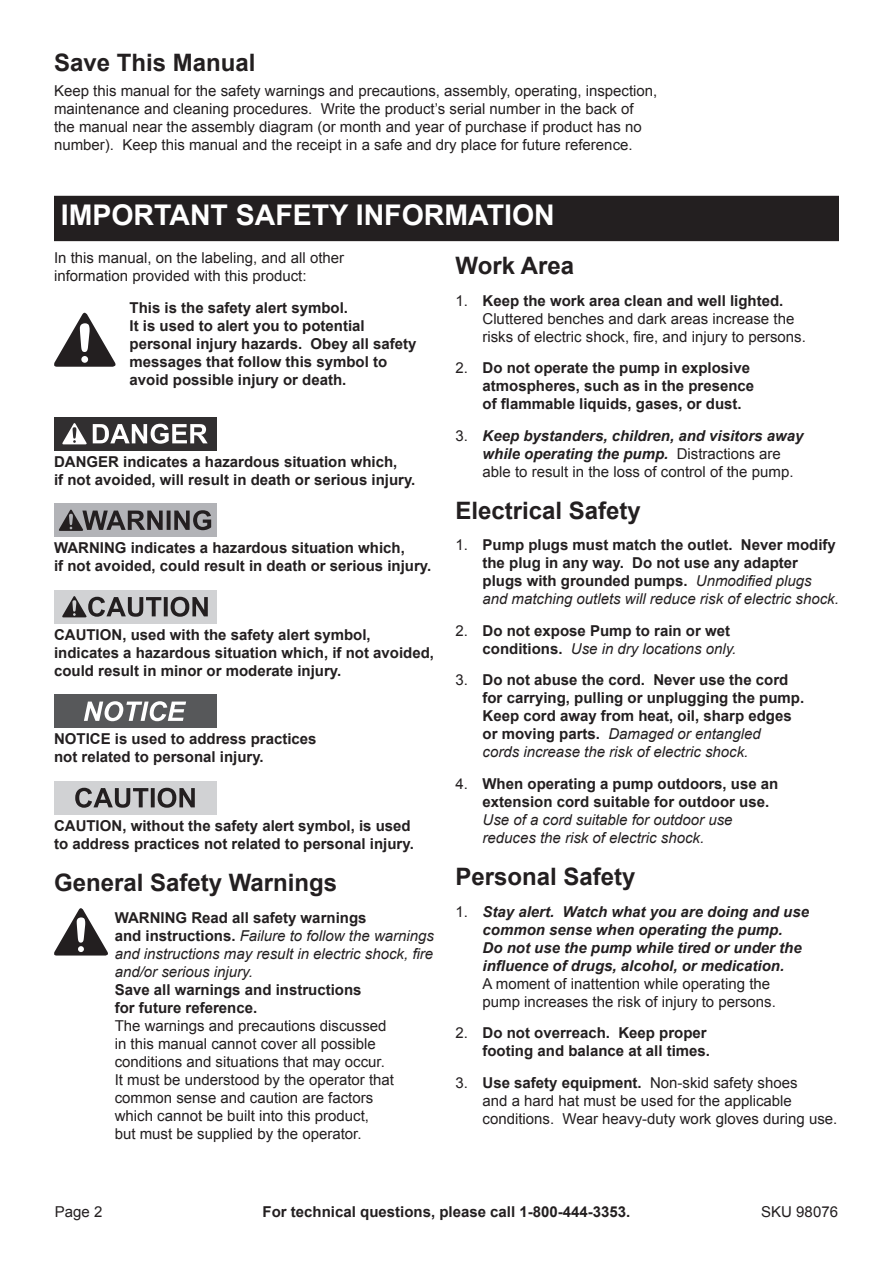
<style>
.page{position:relative;width:893px;height:1263px;background:#fff}
.page>*{position:absolute;margin:0;border:0;box-sizing:border-box;transform-origin:0 0}
.t1{font:700 28.5px "Arial";color:#fff}
.t2{font:700 24px "Arial";color:#231f20}
.t3{font:700 15px/18px "Arial";color:#231f20}
.t4{font:15px/18px "Arial";color:#231f20}
.t5{font:italic 700 15px/18px "Arial";color:#231f20}
.t6{font:italic 15px/18px "Arial";color:#231f20}
.s1{font-weight:700}
.s2{font-weight:400}
.s3{font-weight:400;font-style:normal}
.s4{font-weight:400;font-style:italic}
.s5{font-weight:700;font-style:normal}
</style>
<div class="page">
<div style="left:54px;top:196px;width:785px;height:45px;background:#231f20"></div>
<svg style="left:54px;top:312px;width:62px;height:55px"></svg>
<div style="left:54px;top:417px;width:162px;height:34px;background:#312f30"></div>
<svg style="left:62px;top:423px;width:146px;height:21px"></svg>
<div style="left:54px;top:503px;width:162px;height:34px;background:#b2b3b7"></div>
<svg style="left:59px;top:509px;width:152px;height:22px"></svg>
<div style="left:54px;top:590px;width:162px;height:34px;background:#d1d2d4"></div>
<svg style="left:62px;top:596px;width:146px;height:21px"></svg>
<div style="left:54px;top:694px;width:162px;height:34px;background:#57585a"></div>
<svg style="left:84px;top:701px;width:102px;height:20px"></svg>
<div style="left:54px;top:781px;width:162px;height:34px;background:#d1d2d4"></div>
<svg style="left:75px;top:788px;width:120px;height:20px"></svg>
<svg style="left:54px;top:908px;width:54px;height:47px"></svg>
<h2 class="t2" style="left:54px;top:47px;width:203px">Save This Manual</h2>
<p class="t4" style="left:54px;top:82px;width:605px">Keep this manual for the safety warnings and precautions, assembly, operating, inspection, maintenance and cleaning procedures. Write the product’s serial number in the back of the manual near the assembly diagram (or month and year of purchase if product has no number). Keep this manual and the receipt in a safe and dry place for future reference.</p>
<h1 class="t1" style="left:61px;top:196px;width:495px">Important Saf ety Information</h1>
<p class="t4" style="left:54px;top:249px;width:292px">In this manual, on the labeling, and all other information provided with this product:</p>
<p class="t3" style="left:130px;top:299px;width:288px">This is the safety alert symbol.<br>It is used to alert you to potential personal injury hazards. Obey all safety messages that follow this symbol to avoid possible injury or death.</p>
<h2 class="t2" style="left:455px;top:250px;width:120px">Work Area</h2>
<p class="t4" style="left:482px;top:291px;width:325px;text-indent:-27px">1. <span class="s1">Keep the work area clean and well lighted.<br></span>Cluttered benches and dark areas increase the risks of electric shock, fire, and injury to persons.</p>
<p class="t3" style="left:482px;top:359px;width:273px;text-indent:-27px"><span class="s2">2.</span> Do not operate the pump in explosive atmospheres, such as in the presence of flammable liquids, gases, or dust.</p>
<p class="t5" style="left:482px;top:427px;width:322px;text-indent:-27px"><span class="s3">3.</span> Keep bystanders, children, and visitors away while operating the pump. <span class="s3">Distractions are able to result in the loss of control of the pump.</span></p>
<h2 class="t2" style="left:455px;top:495px;width:187px">Electrical Safety</h2>
<p class="t3" style="left:482px;top:537px;width:358px;text-indent:-27px"><span class="s2">1.</span> Pump plugs must match the outlet. Never modify the plug in any way. Do not use any adapter plugs with grounded pumps. <span class="s4">Unmodified plugs and matching outlets will reduce risk of electric shock.</span></p>
<p class="t3" style="left:482px;top:622px;width:255px;text-indent:-27px"><span class="s2">2.</span> Do not expose Pump to rain or wet conditions. <span class="s4">Use in dry locations only.</span></p>
<p class="t3" style="left:482px;top:672px;width:323px;text-indent:-27px"><span class="s2">3.</span> Do not abuse the cord. Never use the cord for carrying, pulling or unplugging the pump.<br>Keep cord away from heat, oil, sharp edges or moving parts. <span class="s4">Damaged or entangled<br>cords increase the risk of electric shock.</span></p>
<p class="t3" style="left:482px;top:775px;width:297px;text-indent:-27px"><span class="s2">4.</span> When operating a pump outdoors, use an extension cord suitable for outdoor use.</p>
<p class="t6" style="left:482px;top:811px;width:252px">Use of a cord suitable for outdoor use reduces the risk of electric shock.</p>
<h2 class="t2" style="left:455px;top:861px;width:182px">Personal Safety</h2>
<p class="t5" style="left:482px;top:903px;width:328px;text-indent:-27px"><span class="s3">1.</span> Stay alert. Watch what you are doing and use common sense when operating the pump.<br>Do not use the pump while tired or under the influence of drugs, alcohol, or medication.</p>
<p class="t4" style="left:482px;top:974px;width:295px">A moment of inattention while operating the pump increases the risk of injury to persons.</p>
<p class="t3" style="left:455px;top:1024px;width:256px;text-align:right"><span class="s2">2.</span> Do not overreach. Keep proper footing and balance at all times.</p>
<p class="t4" style="left:482px;top:1073px;width:356px;text-indent:-27px">3. <span class="s1">Use safety equipment.</span> Non-skid safety shoes<br>and a hard hat must be used for the applicable conditions. Wear heavy-duty work gloves during use.</p>
<p class="t3" style="left:54px;top:453px;width:23px">DANGER</p>
<p class="t3" style="left:54px;top:453px;width:363px;text-indent:69px">indicates a hazardous situation which,<br>if not avoided, will result in death or serious injury.</p>
<p class="t3" style="left:54px;top:539px;width:379px;text-indent:46px">ING indicates a hazardous situation which,<br>if not avoided, could result in death or serious injury.</p>
<p class="t3" style="left:54px;top:539px;width:25px">WARN</p>
<p class="t3" style="left:54px;top:626px;width:382px">CAUTION , used with the safety alert symbol, indicates a hazardous situation which, if not avoided, could result in minor or moderate injury.</p>
<p class="t3" style="left:54px;top:730px;width:264px">NOTICE is used to address practices not related to personal injury.</p>
<p class="t3" style="left:54px;top:817px;width:361px">CAUTION , without the safety alert symbol, is used to address practices not related to personal injury.</p>
<h2 class="t2" style="left:54px;top:867px;width:285px">General Safety Warnings</h2>
<p class="t3" style="left:115px;top:909px;width:25px">WARN</p>
<p class="t6" style="left:115px;top:908px;width:321px;text-indent:46px"><span class="s5">ING Read all safety warnings<br>and instructions.</span> Failure to follow the warnings and instructions may result in electric shock, fire and/or serious injury.</p>
<p class="t3" style="left:115px;top:981px;width:248px">Save all warnings and instructions for future reference.</p>
<p class="t4" style="left:115px;top:1016px;width:281px">The warnings and precautions discussed in this manual cannot cover all possible conditions and situations that may occur.<br>It must be understood by the operator that common sense and caution are factors which cannot be built into this product,<br>but must be supplied by the operator.</p>
<p class="t4" style="left:55px;top:1203px;width:49px">Page 2</p>
<p class="t3" style="left:263px;top:1203px;width:369px">For technical questions, please call 1-800-444-3353.</p>
<p class="t4" style="left:761px;top:1203px;width:78px">SKU 98076</p>
</div>
